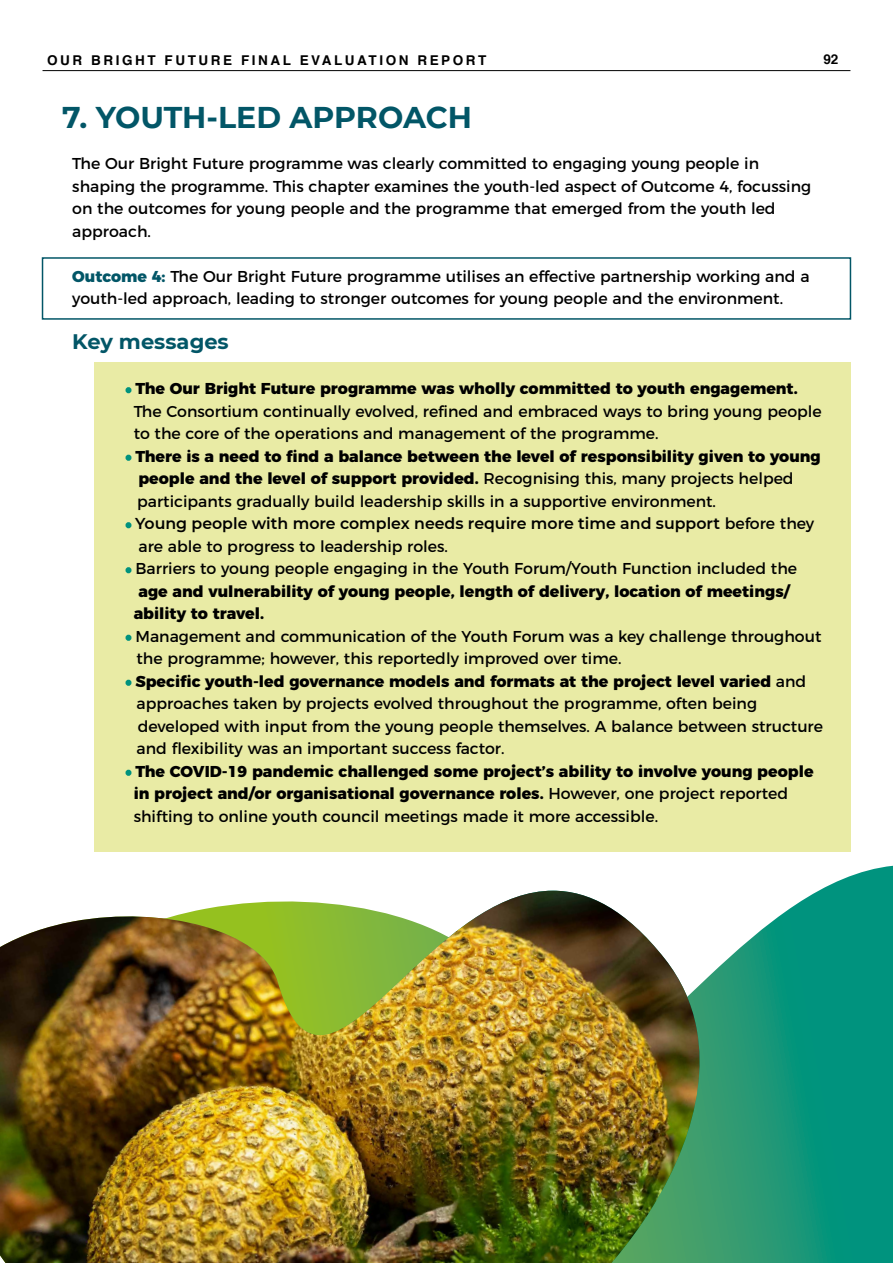
<style>
.page{position:relative;width:893px;height:1263px;background:#fff}
.page>*{position:absolute;margin:0;border:0;box-sizing:border-box;transform-origin:0 0}
.t1{font:700 30px "Montserrat";color:#025667}
.t2{font:700 21px "Montserrat";color:#025667}
.t3{font:15.75px/22.5px "Montserrat";color:#000}
.t4{font:800 15.75px/22.5px "Montserrat";color:#000}
.t5{font:600 15.75px/22.5px "Montserrat";color:#000}
.t6{font:700 13.5px "Helvetica";letter-spacing:.19em;color:#000}
.s1{font-weight:800;color:#025667}
.s2{color:#00927d}
.s3{font-weight:800}
.s4{font-weight:400;color:#00927d}
.s5{font-weight:400}
</style>
<div class="page">
<hr style="left:43px;top:70px;width:807px;height:1px;background:#000">
<div style="left:94px;top:363px;width:756px;height:489px;background:#e9eba5"></div>
<svg style="left:546px;top:866px;width:347px;height:397px"></svg>
<img style="left:0;top:891px;width:710px;height:372px">
<div style="left:42px;top:257px;width:809px;height:63px;border:2px solid #025667"></div>
<p class="t6" style="left:47px;top:50px;width:441px">OUR BRIGHT FUTURE FINAL EVALUATION REPORT</p>
<p class="t6" style="left:823px;top:48px;width:17px">92</p>
<h1 class="t1" style="left:62px;top:95px;width:411px">7. YOUTH-LED APPROACH</h1>
<p class="t3" style="left:72px;top:151px;width:740px">The Our Bright Future programme was clearly committed to engaging young people in shaping the programme. This chapter examines the youth-led aspect of Outcome 4, focussing on the outcomes for young people and the programme that emerged from the youth led approach.</p>
<p class="t3" style="left:72px;top:264px;width:739px"><span class="s1">Outcome 4:</span> The Our Bright Future programme utilises an effective partnership working and a youth-led approach, leading to stronger outcomes for young people and the environment.</p>
<h2 class="t2" style="left:72px;top:327px;width:158px">Key messages</h2>
<p class="t3" style="left:134px;top:376px;width:690px;text-indent:-7px"><span class="s2">•</span> <span class="s3">The Our Bright Future programme was wholly committed to youth engagement.<br></span>The Consortium continually evolved, refined and embraced ways to bring young people to the core of the operations and management of the programme.</p>
<p class="t4" style="left:137px;top:444px;width:685px;text-indent:-11px"><span class="s4">•</span> There is a need to find a balance between the level of responsibility given to young people and the level of support provided. <span class="s5">Recognising this, many projects helped participants gradually build leadership skills in a supportive environment.</span></p>
<p class="t5" style="left:138px;top:512px;width:677px;text-indent:-12px"><span class="s4">•</span> Young people with more complex needs require more time and support <span class="s5">before they are able to progress to leadership roles.</span></p>
<p class="t3" style="left:126px;top:556px;width:672px"><span class="s2">•</span> Barriers to young people engaging in the Youth Forum/Youth Function included the</p>
<p class="t4" style="left:138px;top:579px;width:652px">age and vulnerability of young people, length of delivery, location of meetings/</p>
<p class="t4" style="left:134px;top:601px;width:132px">ability to travel.</p>
<p class="t3" style="left:137px;top:624px;width:686px;text-indent:-10px"><span class="s2">•</span> Management and communication of the Youth Forum was a key challenge throughout the programme; however, this reportedly improved over time.</p>
<p class="t3" style="left:137px;top:669px;width:688px;text-indent:-10px"><span class="s2">•</span> <span class="s3">Specific youth-led governance models and formats at the project level varied</span> and approaches taken by projects evolved throughout the programme, often being developed with input from the young people themselves. A balance between structure and flexibility was an important success factor.</p>
<p class="t4" style="left:134px;top:759px;width:681px;text-indent:-7px"><span class="s4">•</span> The COVID-19 pandemic challenged some project’s ability to involve young people in project and/or organisational governance roles. <span class="s5">However, one project reported shifting to online youth council meetings made it more accessible.</span></p>
</div>
